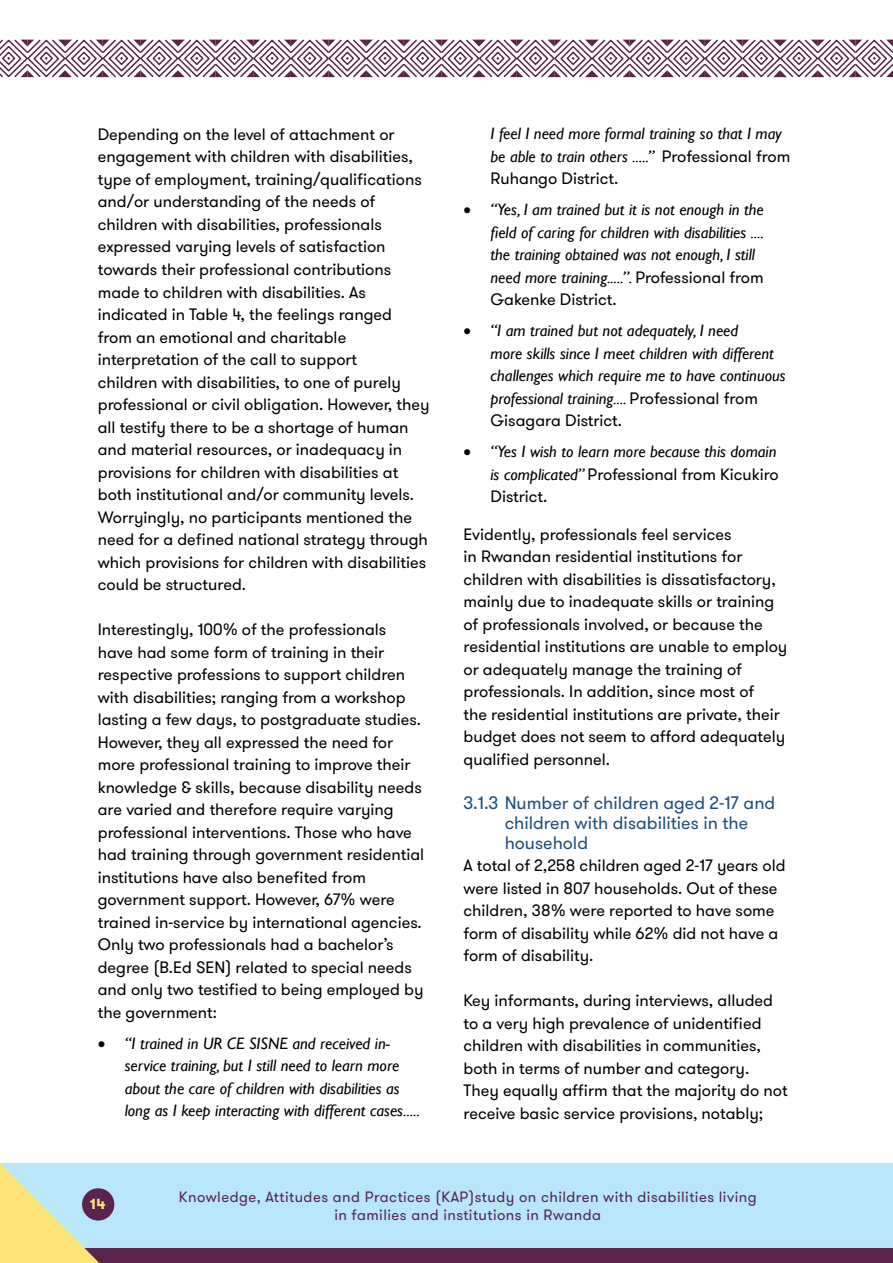
<style>
.page{position:relative;width:893px;height:1263px;background:#fff}
.page>*{position:absolute;margin:0;border:0;box-sizing:border-box;transform-origin:0 0}
.t1{font:18px/19.8px "GT Walsheim";color:#1f4e79}
.t2{font:16.5px/22.5px "GT Walsheim";color:#000}
.t3{font:italic 16.5px/22.5px "Gill Sans";color:#000}
.t4{font:15px/18px "GT Walsheim";letter-spacing:.03em;color:#58244c;text-align:center}
.t5{font:700 15px "GT Walsheim";color:#fee377}
.s1{font-family:"GT Walsheim";font-style:normal}
.s2{font-family:"Gill Sans";font-style:italic}
</style>
<div class="page">
<svg style="left:0;top:1163px;width:893px;height:100px"></svg>
<div style="left:82px;top:1188px;width:32px;height:32px;background:#58244c;border-radius:50%"></div>
<svg style="left:0;top:39px;width:893px;height:39px"></svg>
<p class="t2" style="left:98px;top:123px;width:333px">Depending on the level of attachment or engagement with children with disabilities, type of employment, training/qualifications and/or understanding of the needs of children with disabilities, professionals expressed varying levels of satisfaction towards their professional contributions made to children with disabilities. As indicated in Table 4, the feelings ranged from an emotional and charitable interpretation of the call to support<br>children with disabilities, to one of purely professional or civil obligation. However, they all testify there to be a shortage of human and material resources, or inadequacy in provisions for children with disabilities at both institutional and/or community levels.<br>Worryingly, no participants mentioned the need for a defined national strategy through which provisions for children with disabilities could be structured.</p>
<p class="t2" style="left:98px;top:618px;width:328px">Interestingly, 100% of the professionals have had some form of training in their respective professions to support children with disabilities; ranging from a workshop lasting a few days, to postgraduate studies.<br>However, they all expressed the need for more professional training to improve their knowledge &amp; skills, because disability needs are varied and therefore require varying professional interventions. Those who have had training through government residential institutions have also benefited from government support. However, 67% were trained in-service by international agencies.<br>Only two professionals had a bachelor’s degree (B.Ed SEN) related to special needs and only two testified to being employed by the government:</p>
<p class="t3" style="left:125px;top:1032px;width:297px;text-indent:-27px">• “I trained in UR CE SISNE and received in&shy;service training, but I still need to learn more about the care of children with disabilities as long as I keep interacting with different cases.....</p>
<p class="t3" style="left:490px;top:123px;width:301px">I feel I need more formal training so that I may be able to train others .....” <span class="s1">Professional from</span></p>
<p class="t2" style="left:490px;top:168px;width:129px">Ruhango District.</p>
<p class="t3" style="left:490px;top:199px;width:275px;text-indent:-27px">• “Yes, I am trained but it is not enough in the field of caring for children with disabilities .... the training obtained was not enough, I still need more training.....”. <span class="s1">Professional from</span></p>
<p class="t2" style="left:490px;top:289px;width:128px">Gakenke District.</p>
<p class="t3" style="left:490px;top:320px;width:297px;text-indent:-27px">• “I am trained but not adequately, I need<br>more skills since I meet children with different challenges which require me to have continuous professional training.... <span class="s1">Professional from</span></p>
<p class="t2" style="left:490px;top:410px;width:133px">Gisagara District.</p>
<p class="t3" style="left:463px;top:441px;width:314px">• “Yes I wish to learn more because this domain</p>
<p class="t2" style="left:490px;top:463px;width:290px"><span class="s2">is complicated”</span> Professional from Kicukiro<br>District.</p>
<p class="t2" style="left:463px;top:523px;width:325px">Evidently, professionals feel services<br>in Rwandan residential institutions for children with disabilities is dissatisfactory, mainly due to inadequate skills or training of professionals involved, or because the residential institutions are unable to employ or adequately manage the training of professionals. In addition, since most of<br>the residential institutions are private, their budget does not seem to afford adequately qualified personnel.</p>
<p class="t1" style="left:505px;top:793px;width:272px;text-indent:-41px">3.1.3 Number of children aged 2-17 and children with disabilities in the household</p>
<p class="t2" style="left:463px;top:854px;width:324px">A total of 2,258 children aged 2-17 years old were listed in 807 households. Out of these children, 38% were reported to have some form of disability while 62% did not have a form of disability.</p>
<p class="t2" style="left:463px;top:989px;width:326px">Key informants, during interviews, alluded to a very high prevalence of unidentified children with disabilities in communities, both in terms of number and category.<br>They equally affirm that the majority do not receive basic service provisions, notably;</p>
<p class="t5" style="left:90px;top:1196px;width:17px">14</p>
<p class="t4" style="left:179px;top:1188px;width:579px">Knowledge, Attitudes and Practices (KAP)study on children with disabilities living in families and institutions in Rwanda</p>
</div>
